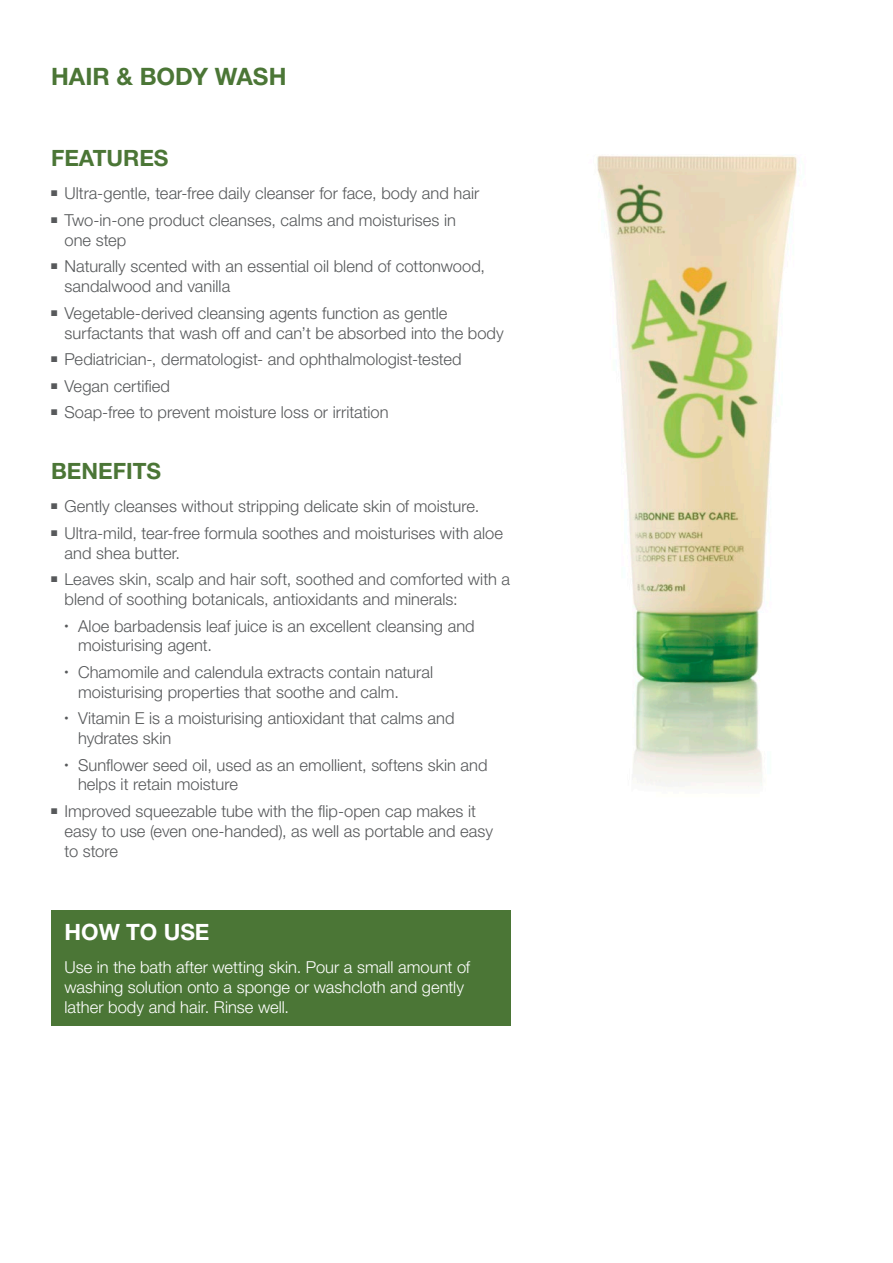
<style>
.page{position:relative;width:893px;height:1263px;background:#fff}
.page>*{position:absolute;margin:0;border:0;box-sizing:border-box;transform-origin:0 0}
.t1{font:700 24px "Helvetica Neue LT Pro";color:#4b7636}
.t2{font:700 22.5px "Helvetica Neue LT Pro";color:#4b7636}
.t3{font:700 22.5px "Helvetica Neue LT Pro";color:#fff}
.t4{font:300 16.5px/19.8px "Helvetica Neue LT Pro";color:#57595b}
.t5{font:300 16.5px/19.8px "Helvetica Neue LT Pro";color:#fff}
</style>
<div class="page">
<div style="left:51px;top:910px;width:459px;height:116px;background:#4b7636"></div>
<img style="left:597px;top:155px;width:200px;height:631px">
<h1 class="t1" style="left:51px;top:61px;width:237px">HAIR &amp; BODY WASH</h1>
<h2 class="t2" style="left:51px;top:144px;width:119px">FEATURES</h2>
<p class="t4" style="left:51px;top:183px;width:430px">■ Ultra-gentle, tear-free daily cleanser for face, body and hair</p>
<p class="t4" style="left:65px;top:210px;width:393px;text-indent:-13px">■ Two-in-one product cleanses, calms and moisturises in one step</p>
<p class="t4" style="left:65px;top:256px;width:422px;text-indent:-13px">■ Naturally scented with an essential oil blend of cottonwood, sandalwood and vanilla</p>
<p class="t4" style="left:65px;top:303px;width:441px;text-indent:-13px">■ Vegetable-derived cleansing agents function as gentle surfactants that wash off and can’t be absorbed into the body</p>
<p class="t4" style="left:51px;top:349px;width:412px">■ Pediatrician-, dermatologist- and ophthalmologist-tested</p>
<p class="t4" style="left:51px;top:376px;width:121px">■ Vegan certified</p>
<p class="t4" style="left:51px;top:402px;width:339px">■ Soap-free to prevent moisture loss or irritation</p>
<h2 class="t2" style="left:51px;top:457px;width:112px">BENEFITS</h2>
<p class="t4" style="left:51px;top:496px;width:430px">■ Gently cleanses without stripping delicate skin of moisture.</p>
<p class="t4" style="left:65px;top:523px;width:440px;text-indent:-13px">■ Ultra-mild, tear-free formula soothes and moisturises with aloe and shea butter.</p>
<p class="t4" style="left:65px;top:569px;width:447px;text-indent:-13px">■ Leaves skin, scalp and hair soft, soothed and comforted with a blend of soothing botanicals, antioxidants and minerals:</p>
<p class="t4" style="left:78px;top:615px;width:398px;text-indent:-14px"><sup>•</sup> Aloe barbadensis leaf juice is an excellent cleansing and moisturising agent.</p>
<p class="t4" style="left:78px;top:662px;width:356px;text-indent:-14px"><sup>•</sup> Chamomile and calendula extracts contain natural moisturising properties that soothe and calm.</p>
<p class="t4" style="left:78px;top:708px;width:378px;text-indent:-14px"><sup>•</sup> Vitamin E is a moisturising antioxidant that calms and hydrates skin</p>
<p class="t4" style="left:78px;top:754px;width:411px;text-indent:-14px"><sup>•</sup> Sunflower seed oil, used as an emollient, softens skin and helps it retain moisture</p>
<p class="t4" style="left:65px;top:801px;width:430px;text-indent:-13px">■ Improved squeezable tube with the flip-open cap makes it easy to use (even one-handed), as well as portable and easy to store</p>
<h2 class="t3" style="left:65px;top:917px;width:147px">HOW TO USE</h2>
<p class="t5" style="left:65px;top:957px;width:407px">Use in the bath after wetting skin. Pour a small amount of washing solution onto a sponge or washcloth and gently lather body and hair. Rinse well.</p>
</div>
